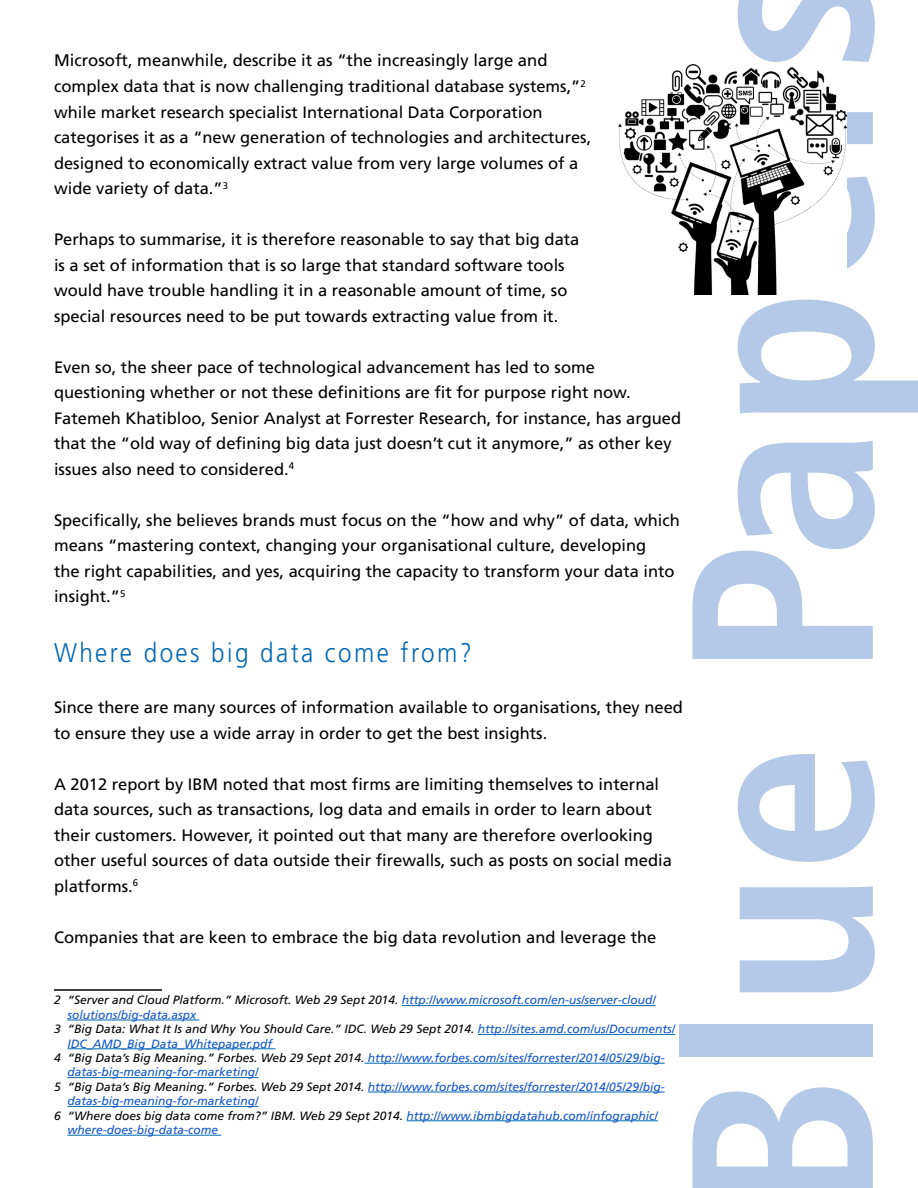
<style>
.page{position:relative;width:918px;height:1188px;background:#fff}
.page>*{position:absolute;margin:0;border:0;box-sizing:border-box;transform-origin:0 0}
.t1{font:300 27px "Frutiger LT Std";letter-spacing:.1em;color:#0066b0;scale:.9 1}
.t2{font:16.65px "Frutiger LT Std";color:#000}
.t3{font:16.5px/25.5px "Frutiger LT Std";color:#000}
.t4{font:italic 12px "Frutiger LT Std";color:#15c}
.t5{font:italic 12px "Frutiger LT Std";color:#000}
.s1{font-size:16.65px}
.s2{color:#15c}
.s3{color:#000}
</style>
<div class="page">
<svg style="left:692px;top:1087px;width:181px;height:101px"></svg>
<div style="left:679px;top:1024px;width:194px;height:32px;background:#b4c9e8"></div>
<svg style="left:740px;top:886px;width:135px;height:106px"></svg>
<svg style="left:738px;top:754px;width:137px;height:108px"></svg>
<svg style="left:692px;top:441px;width:183px;height:218px"></svg>
<svg style="left:738px;top:300px;width:180px;height:114px"></svg>
<svg style="left:847px;top:176px;width:28px;height:93px"></svg>
<svg style="left:846px;top:112px;width:27px;height:32px"></svg>
<svg style="left:738px;top:0;width:137px;height:62px"></svg>
<hr style="left:54px;top:989px;width:108px;height:2px;background:#000">
<hr style="left:402px;top:1005px;width:254px;height:1px;background:#0066b0">
<hr style="left:67px;top:1020px;width:132px;height:1px;background:#0066b0">
<hr style="left:478px;top:1034px;width:197px;height:1px;background:#0066b0">
<hr style="left:67px;top:1048px;width:209px;height:1px;background:#0066b0">
<hr style="left:365px;top:1063px;width:300px;height:1px;background:#0066b0">
<hr style="left:67px;top:1077px;width:191px;height:1px;background:#0066b0">
<hr style="left:368px;top:1092px;width:297px;height:1px;background:#0066b0">
<hr style="left:67px;top:1106px;width:191px;height:1px;background:#0066b0">
<hr style="left:407px;top:1120px;width:251px;height:1px;background:#0066b0">
<hr style="left:67px;top:1135px;width:154px;height:1px;background:#0066b0">
<img style="left:618px;top:64px;width:228px;height:231px">
<p class="t2" style="left:54px;top:51px;width:495px">Microsoft, meanwhile, describe it as “the increasingly large and</p>
<p class="t3" style="left:54px;top:74px;width:539px"><span class="s1">complex data</span> that is now challenging traditional database systems,”<sup>2 </sup>while market research specialist International Data Corporation categorises it as a “new generation of technologies and architectures, designed to economically extract value from very large volumes of a wide variety of data.”<sup>3</sup></p>
<p class="t3" style="left:54px;top:227px;width:527px">Perhaps to summarise, it is therefore reasonable to say that big data is a set of information that is so large that standard software tools would have trouble handling it in a reasonable amount of time, so special resources need to be put towards extracting value from it.</p>
<p class="t3" style="left:54px;top:354px;width:629px">Even so, the sheer pace of technological advancement has led to some questioning whether or not these definitions are fit for purpose right now.<br>Fatemeh Khatibloo, Senior Analyst at Forrester Research, for instance, has argued that the “old way of defining big data just doesn’t cut it anymore,” as other key issues also need to considered.<sup>4</sup></p>
<p class="t3" style="left:54px;top:507px;width:627px">Specifically, she believes brands must focus on the “how and why” of data, which means “mastering context, changing your organisational culture, developing<br>the right capabilities, and yes, acquiring the capacity to transform your data into insight.”<sup>5</sup></p>
<h1 class="t1" style="left:54px;top:638px;width:466px">Where does big data come from?</h1>
<p class="t3" style="left:54px;top:695px;width:631px">Since there are many sources of information available to organisations, they need to ensure they use a wide array in order to get the best insights.</p>
<p class="t3" style="left:54px;top:771px;width:619px">A 2012 report by IBM noted that most firms are limiting themselves to internal data sources, such as transactions, log data and emails in order to learn about their customers. However, it pointed out that many are therefore overlooking other useful sources of data outside their firewalls, such as posts on social media platforms.<sup>6</sup></p>
<p class="t3" style="left:54px;top:924px;width:604px">Companies that are keen to embrace the big data revolution and leverage the</p>
<p class="t5" style="left:54px;top:993px;width:603px">2 “Server and Cloud Platform.” Microsoft. Web 29 Sept 2014. <span class="s2">http://www.microsoft.com/en-us/server-cloud/</span></p>
<p class="t4" style="left:67px;top:1008px;width:130px">solutions/big-data.aspx</p>
<p class="t5" style="left:54px;top:1022px;width:623px">3 “Big Data: What It Is and Why You Should Care.” IDC. Web 29 Sept 2014. <span class="s2">http://sites.amd.com/us/Documents/</span></p>
<p class="t4" style="left:67px;top:1036px;width:206px">IDC_AMD_Big_Data_Whitepaper.pdf</p>
<p class="t4" style="left:54px;top:1051px;width:612px"><span class="s3">4 “Big Data’s Big Meaning.” Forbes. Web 29 Sept 2014.</span> http://www.forbes.com/sites/forrester/2014/05/29/big-</p>
<p class="t4" style="left:67px;top:1065px;width:193px">datas-big-meaning-for-marketing/</p>
<p class="t4" style="left:54px;top:1080px;width:612px"><span class="s3">5 “Big Data’s Big Meaning.” Forbes. Web 29 Sept 2014.</span> http://www.forbes.com/sites/forrester/2014/05/29/big-</p>
<p class="t4" style="left:67px;top:1094px;width:193px">datas-big-meaning-for-marketing/</p>
<p class="t5" style="left:54px;top:1108px;width:605px">6 “Where does big data come from?” IBM. Web 29 Sept 2014. <span class="s2">http://www.ibmbigdatahub.com/infographic/</span></p>
<p class="t4" style="left:67px;top:1123px;width:152px">where-does-big-data-come</p>
</div>
